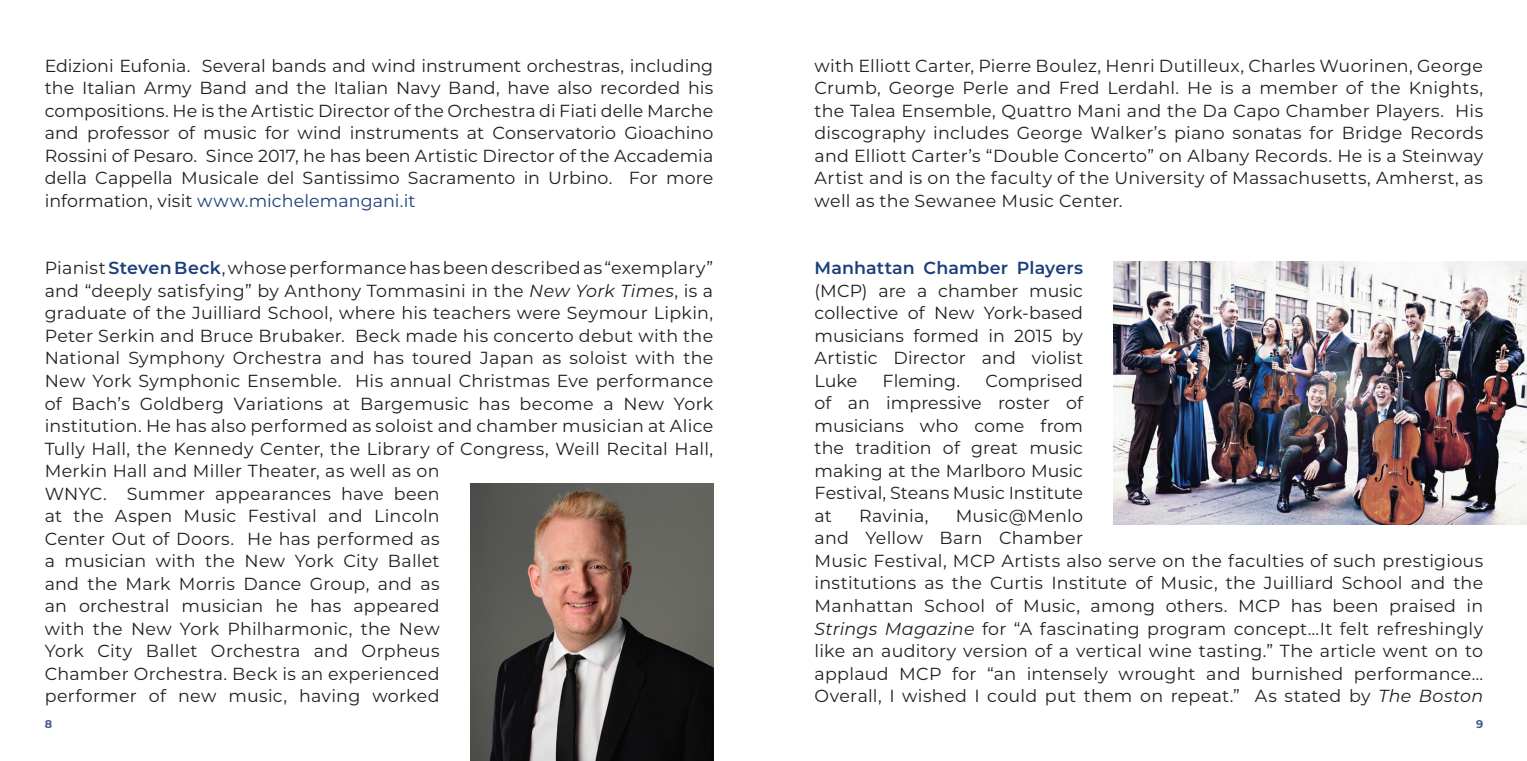
<style>
.page{position:relative;width:1527px;height:761px;background:#fff}
.page>*{position:absolute;margin:0;border:0;box-sizing:border-box;transform-origin:0 0}
.t1{font:17.55px/22.5px "Montserrat";letter-spacing:.015em;color:#231f20;text-align:justify}
.t2{font:600 17.55px "Montserrat";letter-spacing:.005em;color:#1b3f7a}
.t3{font:700 11.25px "Montserrat";color:#48598d}
.s1{color:#1b3f7a}
.s2{font-weight:600;color:#1b3f7a}
.s3{font-style:italic}
</style>
<div class="page">
<img style="left:470px;top:261px;width:1056px;height:499px">
<p class="t1" style="left:45px;top:54px;width:670px">Edizioni Eufonia. Several bands and wind instrument orchestras, including the Italian Army Band and the Italian Navy Band, have also recorded his compositions. He is the Artistic Director of the Orchestra di Fiati delle Marche and professor of music for wind instruments at Conservatorio Gioachino Rossini of Pesaro. Since 2017, he has been Artistic Director of the Accademia della Cappella Musicale del Santissimo Sacramento in Urbino. For more information, visit <span class="s1">www.michelemangani.it</span></p>
<p class="t1" style="left:45px;top:256px;width:670px;text-align:left">Pianist <span class="s2">Steven Beck</span>, whose performance has been described as “exemplary” and “deeply satisfying” by Anthony Tommasini in the <span class="s3">New York Times</span>, is a graduate of the Juilliard School, where his teachers were Seymour Lipkin, Peter Serkin and Bruce Brubaker. Beck made his concerto debut with the National Symphony Orchestra and has toured Japan as soloist with the New York Symphonic Ensemble. His annual Christmas Eve performance of Bach’s Goldberg Variations at Bargemusic has become a New York institution. He has also performed as soloist and chamber musician at Alice Tully Hall, the Kennedy Center, the Library of Congress, Weill Recital Hall, Merkin Hall and Miller Theater, as well as on<br>WNYC. Summer appearances have been<br>at the Aspen Music Festival and Lincoln<br>Center Out of Doors. He has performed as<br>a musician with the New York City Ballet<br>and the Mark Morris Dance Group, and as<br>an orchestral musician he has appeared<br>with the New York Philharmonic, the New<br>York City Ballet Orchestra and Orpheus<br>Chamber Orchestra. Beck is an experienced<br>performer of new music, having worked</p>
<p class="t1" style="left:814px;top:54px;width:670px">with Elliott Carter, Pierre Boulez, Henri Dutilleux, Charles Wuorinen, George Crumb, George Perle and Fred Lerdahl. He is a member of the Knights, the Talea Ensemble, Quattro Mani and the Da Capo Chamber Players. His discography includes George Walker’s piano sonatas for Bridge Records and Elliott Carter’s “Double Concerto” on Albany Records. He is a Steinway Artist and is on the faculty of the University of Massachusetts, Amherst, as well as the Sewanee Music Center.</p>
<p class="t2" style="left:814px;top:255px;width:270px">Manhattan Chamber Players</p>
<p class="t1" style="left:814px;top:278px;width:270px">(MCP) are a chamber music collective of New York-based musicians formed in 2015 by Artistic Director and violist Luke</p>
<p class="t1" style="left:814px;top:368px;width:270px;text-indent:171px">Comprised of an impressive roster of musicians who come from the tradition of great music making at the Marlboro Music Festival, Steans Music Institute at</p>
<p class="t1" style="left:882px;top:368px;width:79px">Fleming.</p>
<p class="t1" style="left:814px;top:503px;width:670px;text-align:left;text-indent:141px">Music@Menlo<br>and Yellow Barn Chamber<br>Music Festival, MCP Artists also serve on the faculties of such prestigious institutions as the Curtis Institute of Music, the Juilliard School and the Manhattan School of Music, among others. MCP has been praised in <span class="s3">Strings Magazine</span> for “A fascinating program concept…It felt refreshingly like an auditory version of a vertical wine tasting.” The article went on to applaud MCP for “an intensely wrought and burnished performance… Overall, I wished I could put them on repeat.” As stated by <span class="s3">The Boston</span></p>
<p class="t1" style="left:859px;top:503px;width:71px">Ravinia,</p>
<p class="t3" style="left:45px;top:715px;width:9px">8</p>
<p class="t3" style="left:1475px;top:715px;width:9px">9</p>
</div>
